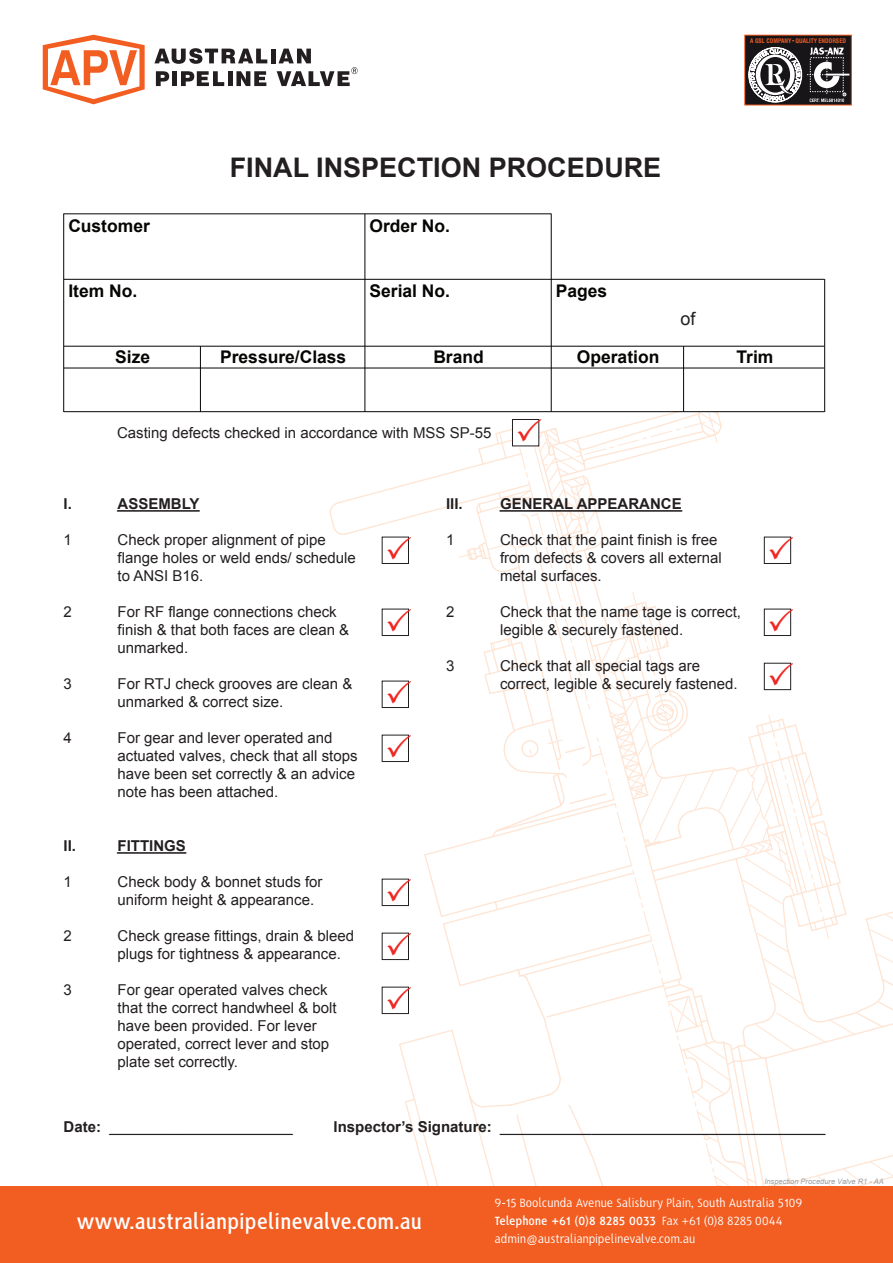
<style>
.page{position:relative;width:893px;height:1263px;background:#fff}
.page>*{position:absolute;margin:0;border:0;box-sizing:border-box;transform-origin:0 0}
.t1{font:700 27px "Arial";color:#231f20}
.t2{font:700 24px "HS Sans";color:#fff}
.t3{font:18px "Arial";color:#231f20}
.t4{font:700 17.4px "Arial";color:#050504}
.t5{font:15px/18px "Arial";color:#231f20}
.t6{font:700 15px "Arial";color:#231f20}
.t7{font:13.5px/18px "HS Sans";color:#fff}
.t8{font:italic 7.5px "Arial";color:#9d9fa2}
.t9{font:700 condensed 6.15px "Swiss 721 BT";color:#f25e24}
.s1{font-weight:700}
</style>
<div class="page">
<div style="left:0;top:1186px;width:893px;height:77px;background:#f25d21"></div>
<svg style="left:43px;top:35px;width:102px;height:69px"></svg>
<svg style="left:154px;top:48px;width:113px;height:16px"></svg>
<div style="left:271px;top:49px;width:5px;height:14px;background:#231f20"></div>
<svg style="left:156px;top:71px;width:13px;height:15px"></svg>
<div style="left:172px;top:71px;width:5px;height:15px;background:#231f20"></div>
<svg style="left:181px;top:71px;width:43px;height:15px"></svg>
<div style="left:228px;top:71px;width:5px;height:15px;background:#231f20"></div>
<svg style="left:236px;top:71px;width:30px;height:15px"></svg>
<svg style="left:277px;top:49px;width:81px;height:37px"></svg>
<hr style="left:63px;top:213px;width:1px;height:199px;background:#050504">
<hr style="left:365px;top:214px;width:1px;height:198px;background:#050504">
<hr style="left:551px;top:213px;width:1px;height:199px;background:#050504">
<hr style="left:824px;top:279px;width:1px;height:133px;background:#050504">
<hr style="left:200px;top:346px;width:1px;height:66px;background:#050504">
<hr style="left:683px;top:346px;width:1px;height:66px;background:#050504">
<hr style="left:64px;top:213px;width:487px;height:1px;background:#050504">
<hr style="left:64px;top:279px;width:760px;height:1px;background:#050504">
<hr style="left:64px;top:346px;width:760px;height:1px;background:#050504">
<hr style="left:64px;top:368px;width:760px;height:1px;background:#050504">
<hr style="left:64px;top:411px;width:760px;height:1px;background:#050504">
<hr style="left:117px;top:510px;width:82px;height:2px;background:#231f20">
<hr style="left:117px;top:852px;width:69px;height:2px;background:#231f20">
<div style="left:745px;top:35px;width:106px;height:70px;background:#171518"></div>
<div style="left:744px;top:35px;width:108px;height:71px;border:1px solid #f25e24"></div>
<svg style="left:749px;top:47px;width:100px;height:55px"></svg>
<svg style="left:329px;top:396px;width:564px;height:790px"></svg>
<p class="t4" style="left:68px;top:214px;width:83px">Customer</p>
<h1 class="t1" style="left:230px;top:149px;width:433px">FINAL INSPECTION PROCEDURE</h1>
<p class="t4" style="left:370px;top:214px;width:82px">Order No.</p>
<p class="t4" style="left:370px;top:280px;width:82px">Serial No.</p>
<p class="t4" style="left:68px;top:280px;width:70px">Item No.</p>
<p class="t4" style="left:556px;top:280px;width:53px">Pages</p>
<p class="t3" style="left:680px;top:307px;width:17px">of</p>
<p class="t9" style="left:750px;top:37px;width:97px">A GSL COMPANY• QUALITY ENDORSED</p>
<p class="t4" style="left:115px;top:345px;width:36px">Size</p>
<p class="t4" style="left:220px;top:345px;width:128px">Pressure/Class</p>
<p class="t4" style="left:433px;top:345px;width:52px">Brand</p>
<p class="t4" style="left:577px;top:345px;width:84px">Operation</p>
<p class="t4" style="left:736px;top:345px;width:38px">Trim</p>
<p class="t5" style="left:117px;top:424px;width:376px">Casting defects checked in accordance with MSS SP-55</p>
<p class="t6" style="left:63px;top:494px;width:10px">I.</p>
<p class="t6" style="left:117px;top:494px;width:83px">ASSEMBLY</p>
<p class="t5" style="left:63px;top:531px;width:10px">1</p>
<p class="t5" style="left:117px;top:531px;width:240px">Check proper alignment of pipe flange holes or weld ends/ schedule to ANSI B16.</p>
<p class="t5" style="left:63px;top:603px;width:10px">2</p>
<p class="t5" style="left:117px;top:603px;width:233px">For RF flange connections check finish &amp; that both faces are clean &amp; unmarked.</p>
<p class="t5" style="left:63px;top:675px;width:10px">3</p>
<p class="t5" style="left:117px;top:675px;width:236px">For RTJ check grooves are clean &amp; unmarked &amp; correct size.</p>
<p class="t5" style="left:63px;top:729px;width:10px">4</p>
<p class="t5" style="left:117px;top:729px;width:242px">For gear and lever operated and actuated valves, check that all stops have been set correctly &amp; an advice note has been attached.</p>
<p class="t6" style="left:63px;top:836px;width:14px">II.</p>
<p class="t6" style="left:117px;top:836px;width:70px">FITTINGS</p>
<p class="t5" style="left:63px;top:873px;width:10px">1</p>
<p class="t5" style="left:117px;top:873px;width:207px">Check body &amp; bonnet studs for uniform height &amp; appearance.</p>
<p class="t5" style="left:63px;top:927px;width:10px">2</p>
<p class="t5" style="left:117px;top:927px;width:238px">Check grease fittings, drain &amp; bleed plugs for tightness &amp; appearance.</p>
<p class="t5" style="left:63px;top:981px;width:10px">3</p>
<p class="t5" style="left:117px;top:981px;width:221px">For gear operated valves check that the correct handwheel &amp; bolt have been provided. For lever operated, correct lever and stop plate set correctly.</p>
<p class="t6" style="left:446px;top:494px;width:18px">III.</p>
<p class="t6" style="left:500px;top:494px;width:183px">GENERAL APPEARANCE</p>
<p class="t5" style="left:446px;top:531px;width:10px">1</p>
<p class="t5" style="left:500px;top:531px;width:223px">Check that the paint finish is free from defects &amp; covers all external metal surfaces.</p>
<p class="t5" style="left:446px;top:603px;width:10px">2</p>
<p class="t5" style="left:500px;top:603px;width:242px">Check that the name tage is correct, legible &amp; securely fastened.</p>
<p class="t5" style="left:446px;top:657px;width:10px">3</p>
<p class="t5" style="left:500px;top:657px;width:239px">Check that all special tags are correct, legible &amp; securely fastened.</p>
<p class="t5" style="left:63px;top:1118px;width:231px"><span class="s1">Date:</span> ______________________</p>
<p class="t5" style="left:333px;top:1118px;width:493px"><span class="s1">Inspector’s Signature:</span> _______________________________________</p>
<h2 class="t2" style="left:77px;top:1209px;width:347px">www.australianpipelinevalve.com.au</h2>
<p class="t8" style="left:764px;top:1176px;width:121px">Inspection Procedure Valve R1 - AA</p>
<p class="t7" style="left:495px;top:1194px;width:309px">9-15 Boolcunda Avenue Salisbury Plain, South Australia 5109<br><span class="s1">Telephone +61 (0)8 8285 0033</span> Fax +61 (0)8 8285 0044 admin@australianpipelinevalve.com.au</p>
</div>
